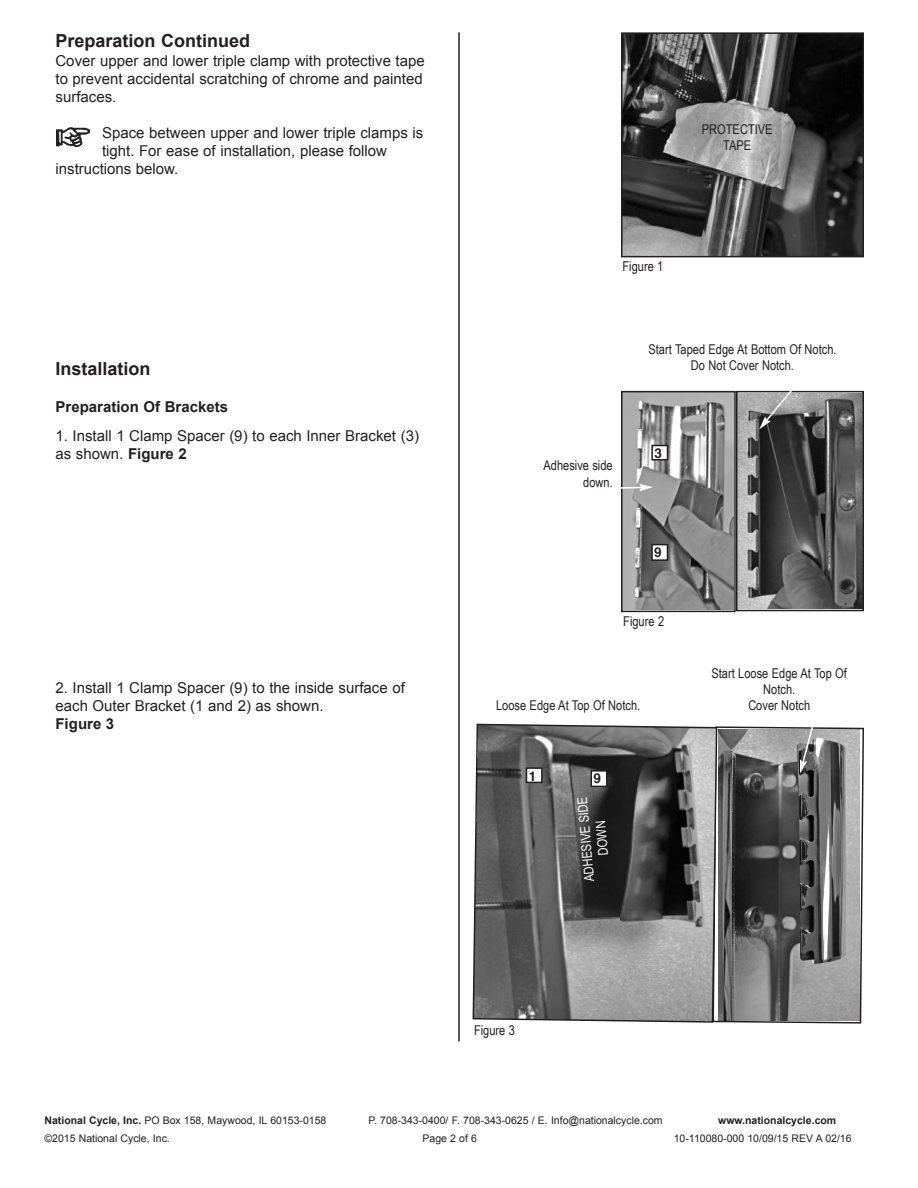
<style>
.page{position:relative;width:918px;height:1188px;background:#fff}
.page>*{position:absolute;margin:0;border:0;box-sizing:border-box;transform-origin:0 0}
.t1{font:700 18px "Arial";color:#231f20}
.t2{font:15px/18px "Arial";color:#231f20}
.t3{font:700 15px "Arial";color:#231f20}
.t4{font:13.5px/16.2px "Arial Narrow";color:#231f20;text-align:center}
.t5{font:13.5px/16.2px "Arial Narrow";color:#fff;text-align:center}
.t6{font:700 13.5px "Helvetica";color:#231f20}
.t7{font:10.5px "Arial";color:#231f20}
.t8{font:700 10.5px "Arial";color:#231f20}
.s1{font-weight:700}
</style>
<div class="page">
<svg style="left:718px;top:726px;width:146px;height:298px;background:#6e6e6e"></svg>
<svg style="left:472px;top:723px;width:246px;height:300px;background:#6c6c6c"></svg>
<img style="left:739px;top:394px;width:122px;height:214px">
<div style="left:736px;top:391px;width:128px;height:220px;border:2px solid #231f20"></div>
<img style="left:624px;top:394px;width:109px;height:215px">
<div style="left:621px;top:391px;width:115px;height:221px;border:2px solid #231f20"></div>
<img style="left:624px;top:35px;width:237px;height:219px">
<div style="left:621px;top:32px;width:243px;height:225px;border:2px solid #231f20"></div>
<div style="left:652px;top:446px;width:16px;height:14px;background:#fff"></div>
<div style="left:651px;top:445px;width:17px;height:15px;border:2px solid #231f20"></div>
<div style="left:652px;top:545px;width:16px;height:15px;background:#fff"></div>
<div style="left:651px;top:544px;width:17px;height:17px;border:2px solid #231f20"></div>
<div style="left:591px;top:771px;width:16px;height:15px;background:#fff"></div>
<div style="left:591px;top:770px;width:17px;height:17px;border:2px solid #231f20"></div>
<div style="left:526px;top:768px;width:16px;height:14px;background:#fff"></div>
<div style="left:526px;top:767px;width:17px;height:16px;border:2px solid #231f20"></div>
<svg style="left:759px;top:390px;width:42px;height:39px;background:#818181"></svg>
<svg style="left:621px;top:484px;width:32px;height:7px"></svg>
<svg style="left:800px;top:726px;width:18px;height:48px"></svg>
<img style="left:57px;top:128px;width:32px;height:18px">
<hr style="left:458px;top:32px;width:2px;height:1010px;background:#231f20">
<p class="t1" style="left:56px;top:31px;width:196px">Preparation Continued</p>
<p class="t2" style="left:56px;top:52px;width:371px">Cover upper and lower triple clamp with protective tape to prevent accidental scratching of chrome and painted surfaces.</p>
<p class="t2" style="left:102px;top:124px;width:323px">Space between upper and lower triple clamps is</p>
<p class="t2" style="left:102px;top:142px;width:287px">tight. For ease of installation, please follow</p>
<p class="t2" style="left:56px;top:160px;width:124px">instructions below.</p>
<p class="t1" style="left:56px;top:358px;width:97px">Installation</p>
<p class="t3" style="left:56px;top:398px;width:174px">Preparation Of Brackets</p>
<p class="t2" style="left:56px;top:427px;width:365px">1. Install 1 Clamp Spacer (9) to each Inner Bracket (3) as shown. <span class="s1">Figure 2</span></p>
<p class="t2" style="left:56px;top:679px;width:351px">2. Install 1 Clamp Spacer (9) to the inside surface of each Outer Bracket (1 and 2) as shown.</p>
<p class="t3" style="left:56px;top:715px;width:60px">Figure 3</p>
<p class="t4" style="left:702px;top:121px;width:72px">PROTECTIVE<br>TAPE</p>
<p class="t4" style="left:622px;top:258px;width:42px">Figure 1</p>
<p class="t4" style="left:648px;top:341px;width:190px">Start Taped Edge At Bottom Of Notch.<br>Do Not Cover Notch.</p>
<p class="t4" style="left:544px;top:457px;width:71px;text-align:right">Adhesive side down.</p>
<p class="t6" style="left:654px;top:447px;width:9px">3</p>
<p class="t6" style="left:654px;top:547px;width:9px">9</p>
<p class="t4" style="left:623px;top:613px;width:42px">Figure 2</p>
<p class="t4" style="left:496px;top:697px;width:146px">Loose Edge At Top Of Notch.</p>
<p class="t6" style="left:529px;top:770px;width:9px">1</p>
<p class="t6" style="left:594px;top:773px;width:9px">9</p>
<p class="t5" style="left:581px;top:883px;width:87px;rotate:-95deg">ADHESIVE SIDE<br>DOWN</p>
<p class="t4" style="left:711px;top:665px;width:137px">Start Loose Edge At Top Of<br>Notch.<br>Cover Notch</p>
<p class="t4" style="left:474px;top:1022px;width:42px">Figure 3</p>
<p class="t7" style="left:45px;top:1115px;width:283px"><span class="s1">National Cycle, Inc.</span> PO Box 158, Maywood, IL 60153-0158</p>
<p class="t7" style="left:368px;top:1115px;width:296px">P. 708-343-0400/ F. 708-343-0625 / E. Info@nationalcycle.com</p>
<p class="t8" style="left:718px;top:1115px;width:120px">www.nationalcycle.com</p>
<p class="t7" style="left:45px;top:1133px;width:127px">©2015 National Cycle, Inc.</p>
<p class="t7" style="left:423px;top:1133px;width:56px">Page 2 of 6</p>
<p class="t7" style="left:674px;top:1133px;width:179px">10-110080-000 10/09/15 REV A 02/16</p>
</div>
